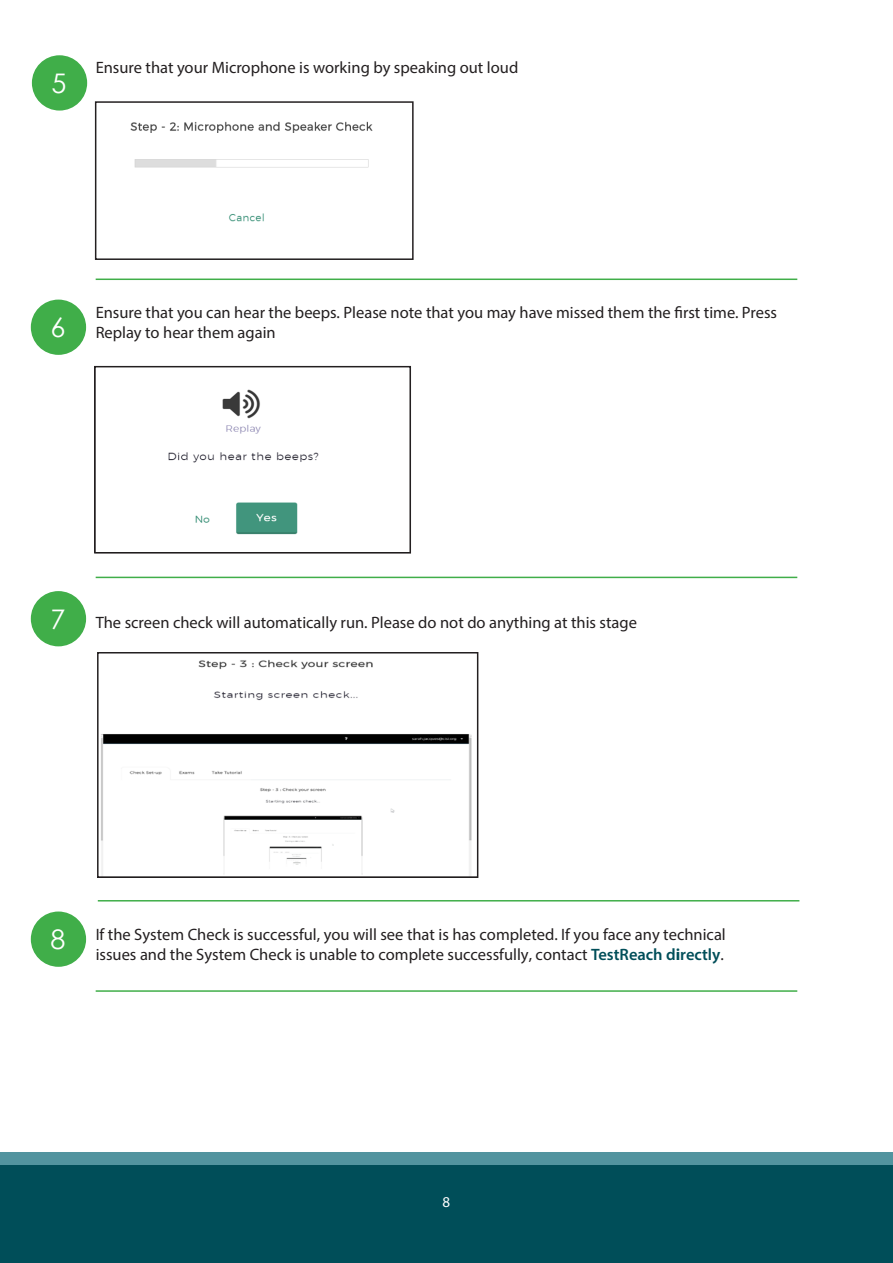
<style>
.page{position:relative;width:893px;height:1263px;background:#fff}
.page>*{position:absolute;margin:0;border:0;box-sizing:border-box;transform-origin:0 0}
.t1{font:27px "Century Gothic";color:#fff}
.bullet1{font:16.5px/19.8px "Myriad Pro";color:#231f20}
.t2{font:15px "Myriad Pro";color:#fff}
.s1{font-weight:600;color:#004e59}
.s2{font-weight:700;color:#004e59}
</style>
<div class="page">
<div style="left:0;top:1165px;width:893px;height:98px;background:#004e59"></div>
<div style="left:0;top:1152px;width:893px;height:13px;background:#52949f"></div>
<div style="left:31px;top:300px;width:55px;height:55px;background:#40ae49;border-radius:50%"></div>
<div style="left:31px;top:591px;width:55px;height:55px;background:#40ae49;border-radius:50%"></div>
<div style="left:31px;top:911px;width:55px;height:56px;background:#40ae49;border-radius:50%"></div>
<hr style="left:96px;top:279px;width:701px;height:1px;background:#40ae49">
<hr style="left:96px;top:990px;width:701px;height:2px;background:#40ae49">
<div style="left:32px;top:55px;width:55px;height:56px;background:#40ae49;border-radius:50%"></div>
<hr style="left:96px;top:577px;width:701px;height:1px;background:#40ae49">
<hr style="left:98px;top:900px;width:701px;height:1px;background:#40ae49">
<img style="left:130px;top:121px;width:243px;height:101px">
<div style="left:95px;top:101px;width:319px;height:159px;border:2px solid #231f20"></div>
<img style="left:168px;top:389px;width:151px;height:146px">
<div style="left:94px;top:366px;width:317px;height:188px;border:2px solid #231f20"></div>
<img style="left:101px;top:660px;width:371px;height:215px">
<div style="left:97px;top:652px;width:381px;height:226px;border:2px solid #231f20"></div>
<p class="t1" style="left:51px;top:64px;width:16px">5</p>
<p class="bullet1" style="left:96px;top:57px;width:424px">Ensure that your Microphone is working by speaking out loud</p>
<p class="t1" style="left:50px;top:309px;width:16px">6</p>
<p class="bullet1" style="left:96px;top:302px;width:683px">Ensure that you can hear the beeps. Please note that you may have missed them the first time. Press<br>Replay to hear them again</p>
<p class="t1" style="left:50px;top:600px;width:16px">7</p>
<p class="bullet1" style="left:96px;top:612px;width:543px">The screen check will automatically run. Please do not do anything at this stage</p>
<p class="t1" style="left:50px;top:921px;width:16px">8</p>
<p class="bullet1" style="left:96px;top:924px;width:632px">If the System Check is successful, you will see that is has completed. If you face any technical issues and the System Check is unable to complete successfully, contact <span class="s1">TestReach d</span><span class="s2">i</span><span class="s1">rectly</span>.</p>
<p class="t2" style="left:443px;top:1192px;width:9px">8</p>
</div>
